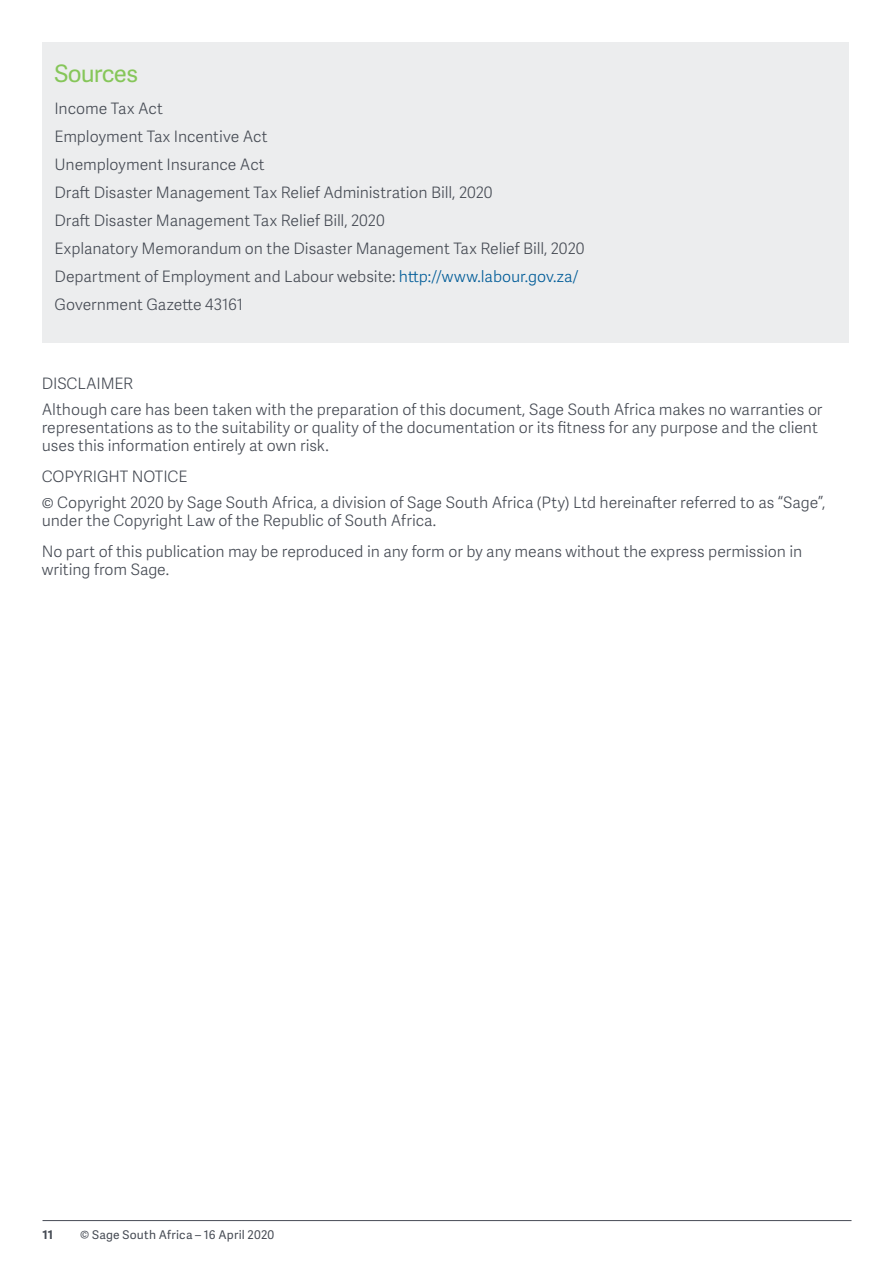
<style>
.page{position:relative;width:893px;height:1263px;background:#fff}
.page>*{position:absolute;margin:0;border:0;box-sizing:border-box;transform-origin:0 0}
._01__Section_Header{font:24px "Adelle Sans SAGE";letter-spacing:-.03em;color:#86c65a}
._03__Body_Text{font:15.75px/18px "Adelle Sans SAGE Lt";letter-spacing:-.005em;color:#464b54}
.t1{font:12px "Adelle Sans SAGE";letter-spacing:.02em;color:#464b54}
.t2{font:700 12px "Adelle Sans SAGE";color:#464b54}
.s1{color:#005c98}
</style>
<div class="page">
<hr style="left:43px;top:1220px;width:808px;height:1px;background:#464b54">
<div style="left:43px;top:43px;width:806px;height:299px;background:#ecedee"></div>
<p class="_01__Section_Header" style="left:55px;top:56px;width:85px">Sources</p>
<p class="_03__Body_Text" style="left:55px;top:99px;width:110px">Income Tax Act</p>
<p class="_03__Body_Text" style="left:55px;top:127px;width:214px">Employment Tax Incentive Act</p>
<p class="_03__Body_Text" style="left:55px;top:155px;width:212px">Unemployment Insurance Act</p>
<p class="_03__Body_Text" style="left:55px;top:183px;width:440px">Draft Disaster Management Tax Relief Administration Bill, 2020</p>
<p class="_03__Body_Text" style="left:55px;top:211px;width:332px">Draft Disaster Management Tax Relief Bill, 2020</p>
<p class="_03__Body_Text" style="left:55px;top:239px;width:531px">Explanatory Memorandum on the Disaster Management Tax Relief Bill, 2020</p>
<p class="_03__Body_Text" style="left:55px;top:267px;width:525px">Department of Employment and Labour website: <span class="s1">http://www.labour.gov.za/</span></p>
<p class="_03__Body_Text" style="left:55px;top:295px;width:190px">Government Gazette 43161</p>
<p class="_03__Body_Text" style="left:42px;top:374px;width:93px">DISCLAIMER</p>
<p class="_03__Body_Text" style="left:42px;top:400px;width:782px">Although care has been taken with the preparation of this document, Sage South Africa makes no warranties or representations as to the suitability or quality of the documentation or its fitness for any purpose and the client uses this information entirely at own risk.</p>
<p class="_03__Body_Text" style="left:42px;top:467px;width:147px">COPYRIGHT NOTICE</p>
<p class="_03__Body_Text" style="left:42px;top:493px;width:785px">© Copyright 2020 by Sage South Africa, a division of Sage South Africa (Pty) Ltd hereinafter referred to as “Sage”, under the Copyright Law of the Republic of South Africa.</p>
<p class="_03__Body_Text" style="left:42px;top:542px;width:762px">No part of this publication may be reproduced in any form or by any means without the express permission in writing from Sage.</p>
<p class="t2" style="left:43px;top:1226px;width:12px">11</p>
<p class="t1" style="left:80px;top:1226px;width:196px">© Sage South Africa – 16 April 2020</p>
</div>
